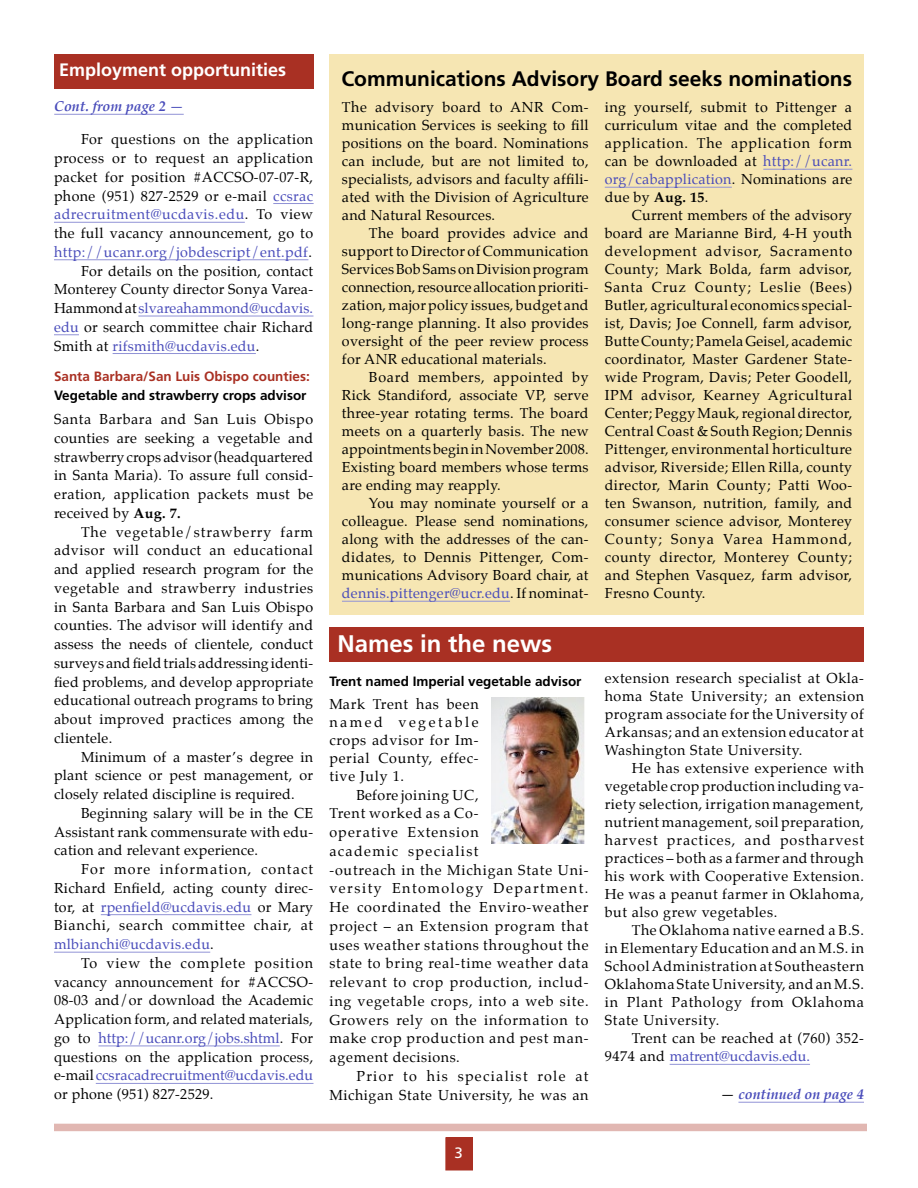
<style>
.page{position:relative;width:918px;height:1188px;background:#fff}
.page>*{position:absolute;margin:0;border:0;box-sizing:border-box;transform-origin:0 0}
.Hed16{font:700 24px "Frutiger";color:#fff}
.Hed14{font:700 21px "Frutiger";color:#000}
.Hed16-2{font:700 18px "Frutiger";color:#fff}
.t1{font:15px "Frutiger";color:#fff}
.BodyTXT2{font:14.25px/18px "Palatino";letter-spacing:.04em;color:#000;text-align:justify}
.BodyTXT1{font:14.25px/18px "Palatino";letter-spacing:.035em;color:#000;text-align:justify}
.BodyTXT2-2{font:14.25px/18.8px "Palatino";letter-spacing:.06em;color:#000}
.jump_to{font:italic 700 14.25px "Palatino";color:#484bba}
.jump_from{font:italic 700 14.25px "Palatino";color:#484bba}
.subhed{font:700 13.5px/19.5px "Frutiger";color:#a93023}
.subhed-2{font:700 13.5px "Frutiger";color:#000}
.s1{color:#484bba}
.s2{font-weight:700}
.s3{color:#000}
</style>
<div class="page">
<div style="left:446px;top:1138px;width:26px;height:32px;background:#a93023"></div>
<div style="left:446px;top:1137px;width:27px;height:33px;border:1px solid #a93023"></div>
<div style="left:54px;top:1124px;width:813px;height:7px;background:#e1b7b2"></div>
<div style="left:329px;top:54px;width:535px;height:561px;background:#f6e6b3"></div>
<hr style="left:738px;top:1102px;width:126px;height:1px;background:#9193d6">
<hr style="left:54px;top:114px;width:130px;height:1px;background:#9193d6">
<hr style="left:342px;top:601px;width:168px;height:1px;background:#9193d6">
<hr style="left:763px;top:169px;width:89px;height:1px;background:#9193d6">
<hr style="left:605px;top:187px;width:127px;height:1px;background:#9193d6">
<div style="left:54px;top:54px;width:259px;height:34px;background:#a93023"></div>
<div style="left:329px;top:627px;width:535px;height:34px;background:#a93023"></div>
<img style="left:491px;top:698px;width:94px;height:145px">
<hr style="left:670px;top:1064px;width:140px;height:1px;background:#9193d6">
<hr style="left:273px;top:203px;width:41px;height:1px;background:#9193d6">
<hr style="left:54px;top:222px;width:191px;height:1px;background:#9193d6">
<hr style="left:54px;top:259px;width:254px;height:1px;background:#9193d6">
<hr style="left:138px;top:316px;width:175px;height:1px;background:#9193d6">
<svg style="left:54px;top:334px;width:25px;height:1px"></svg>
<hr style="left:113px;top:353px;width:143px;height:1px;background:#9193d6">
<hr style="left:101px;top:914px;width:150px;height:1px;background:#9193d6">
<hr style="left:54px;top:952px;width:156px;height:1px;background:#9193d6">
<hr style="left:98px;top:1046px;width:182px;height:1px;background:#9193d6">
<hr style="left:96px;top:1083px;width:217px;height:1px;background:#9193d6">
<p class="Hed16-2" style="left:59px;top:59px;width:229px">Employment opportunities</p>
<p class="Hed14" style="left:341px;top:66px;width:512px">Communications Advisory Board seeks nominations</p>
<p class="BodyTXT2" style="left:605px;top:98px;width:249px">ing yourself, submit to Pittenger a curriculum vitae and the completed application. The application form can be downloaded at <span class="s1">http://ucanr. org/cabapplication</span>. Nominations are due by <span class="s2">Aug. 15</span>.</p>
<p class="BodyTXT2" style="left:605px;top:206px;width:249px;text-indent:27px">Current members of the advisory board are Marianne Bird, 4-H youth development advisor, Sacramento County; Mark Bolda, farm advisor, Santa Cruz County; Leslie (Bees)<br>Butler, agricultural economics special&shy;ist, Davis; Joe Connell, farm advisor, Butte County; Pamela Geisel, academic coordinator, Master Gardener State&shy;wide Program, Davis; Peter Goodell, IPM advisor, Kearney Agricultural Center; Peggy Mauk, regional director, Central Coast &amp; South Region; Dennis Pittenger, environmental horticulture advisor, Riverside; Ellen Rilla, county director, Marin County; Patti Woo&shy;ten Swanson, nutrition, family, and consumer science advisor, Monterey County; Sonya Varea Hammond, county director, Monterey County; and Stephen Vasquez, farm advisor, Fresno County.</p>
<p class="jump_from" style="left:54px;top:95px;width:131px">Cont. from page 2 —</p>
<p class="BodyTXT1" style="left:342px;top:98px;width:248px">The advisory board to ANR Com&shy;munication Services is seeking to fill positions on the board. Nominations can include, but are not limited to, specialists, advisors and faculty affili&shy;ated with the Division of Agriculture and Natural Resources.</p>
<p class="BodyTXT2" style="left:342px;top:224px;width:248px;text-indent:27px">The board provides advice and support to Director of Communication Services Bob Sams on Division program connection, resource allocation prioriti&shy;zation, major policy issues, budget and long-range planning. It also provides oversight of the peer review process for ANR educational materials.</p>
<p class="BodyTXT2" style="left:342px;top:368px;width:248px;text-indent:27px">Board members, appointed by Rick Standiford, associate VP, serve three-year rotating terms. The board meets on a quarterly basis. The new appointments begin in November 2008.<br>Existing board members whose terms are ending may reapply.</p>
<p class="BodyTXT2" style="left:342px;top:494px;width:248px;text-indent:27px">You may nominate yourself or a colleague. Please send nominations, along with the addresses of the can&shy;didates, to Dennis Pittenger, Com&shy;munications Advisory Board chair, at <span class="s1">dennis.pittenger@ucr.edu</span>. If nominat-</p>
<p class="BodyTXT2" style="left:54px;top:130px;width:261px;line-height:18.8px;text-indent:27px">For questions on the application process or to request an application packet for position #ACCSO-07-07-R, phone (951) 827-2529 or e-mail <span class="s1">ccsrac adrecruitment@ucdavis.edu</span>. To view the full vacancy announcement, go to <span class="s1">http://ucanr.org/jobdescript/ent.pdf</span>.</p>
<p class="BodyTXT2" style="left:54px;top:261px;width:261px;line-height:18.8px;text-indent:27px">For details on the position, contact Monterey County director Sonya Varea-Hammond at <span class="s1">slvareahammond@ucdavis. edu</span> or search committee chair Richard Smith at <span class="s1">rifsmith@ucdavis.edu</span>.</p>
<p class="subhed" style="left:54px;top:366px;width:257px">Santa Barbara/San Luis Obispo counties:<br><span class="s3">Vegetable and strawberry crops advisor</span></p>
<p class="BodyTXT1" style="left:54px;top:410px;width:261px;line-height:18.8px">Santa Barbara and San Luis Obispo counties are seeking a vegetable and strawberry crops advisor (headquartered in Santa Maria). To assure full consid&shy;eration, application packets must be received by <span class="s2">Aug. 7.</span></p>
<p class="BodyTXT2" style="left:54px;top:522px;width:261px;line-height:18.8px;text-indent:27px">The vegetable/strawberry farm advisor will conduct an educational and applied research program for the vegetable and strawberry industries in Santa Barbara and San Luis Obispo counties. The advisor will identify and assess the needs of clientele, conduct surveys and field trials addressing identi&shy;fied problems, and develop appropriate educational outreach programs to bring about improved practices among the clientele.</p>
<p class="BodyTXT2" style="left:54px;top:747px;width:261px;line-height:18.8px;text-indent:27px">Minimum of a master’s degree in plant science or pest management, or closely related discipline is required.</p>
<p class="BodyTXT2" style="left:54px;top:804px;width:261px;line-height:18.8px;text-indent:27px">Beginning salary will be in the CE Assistant rank commensurate with edu&shy;cation and relevant experience.</p>
<p class="BodyTXT2" style="left:54px;top:860px;width:261px;line-height:18.8px;text-indent:27px">For more information, contact Richard Enfield, acting county direc&shy;tor, at <span class="s1">rpenfield@ucdavis.edu</span> or Mary Bianchi, search committee chair, at <span class="s1">mlbianchi@ucdavis.edu</span>.</p>
<p class="BodyTXT2" style="left:54px;top:954px;width:261px;line-height:18.8px;text-indent:27px">To view the complete position vacancy announcement for #ACCSO-08-03 and/or download the Academic Application form, and related materials, go to <span class="s1">http://ucanr.org/jobs.shtml</span>. For questions on the application process, e-mail <span class="s1">ccsracadrecruitment@ucdavis.edu </span>or phone (951) 827-2529.</p>
<p class="Hed16" style="left:337px;top:630px;width:216px">Names in the news</p>
<p class="BodyTXT2" style="left:605px;top:669px;width:261px">extension research specialist at Okla&shy;homa State University; an extension program associate for the University of Arkansas; and an extension educator at Washington State University.</p>
<p class="BodyTXT2" style="left:605px;top:759px;width:261px;text-indent:27px">He has extensive experience with vegetable crop production including va&shy;riety selection, irrigation management, nutrient management, soil preparation, harvest practices, and postharvest practices – both as a farmer and through his work with Cooperative Extension.<br>He was a peanut farmer in Oklahoma, but also grew vegetables.</p>
<p class="BodyTXT2" style="left:605px;top:921px;width:261px;text-indent:27px">The Oklahoma native earned a B.S. in Elementary Education and an M.S. in School Administration at Southeastern Oklahoma State University, and an M.S. in Plant Pathology from Oklahoma State University.</p>
<p class="BodyTXT2" style="left:605px;top:1029px;width:261px;text-indent:27px">Trent can be reached at (760) 352-<br>9474 and <span class="s1">matrent@ucdavis.edu.</span></p>
<p class="subhed-2" style="left:329px;top:673px;width:254px">Trent named Imperial vegetable advisor</p>
<p class="BodyTXT1" style="left:329px;top:695px;width:151px">Mark Trent has been named vegetable crops advisor for Im&shy;perial County, effec&shy;tive July 1.</p>
<p class="BodyTXT2-2" style="left:329px;top:785px;width:261px;text-indent:27px">Before joining UC,<br>Trent worked as a Co-<br>operative Extension<br>academic specialist<br>-outreach in the Michigan State Uni&shy;versity Entomology Department.<br>He coordinated the Enviro-weather project – an Extension program that uses weather stations throughout the state to bring real-time weather data relevant to crop production, includ&shy;ing vegetable crops, into a web site.<br>Growers rely on the information to make crop production and pest man&shy;agement decisions.</p>
<p class="BodyTXT2" style="left:329px;top:1067px;width:261px;line-height:18.8px;text-align:right">Prior to his specialist role at<br>Michigan State University, he was an</p>
<p class="jump_to" style="left:721px;top:1083px;width:145px"><span class="s3">—</span> continued on page 4</p>
<p class="t1" style="left:454px;top:1144px;width:10px">3</p>
</div>
